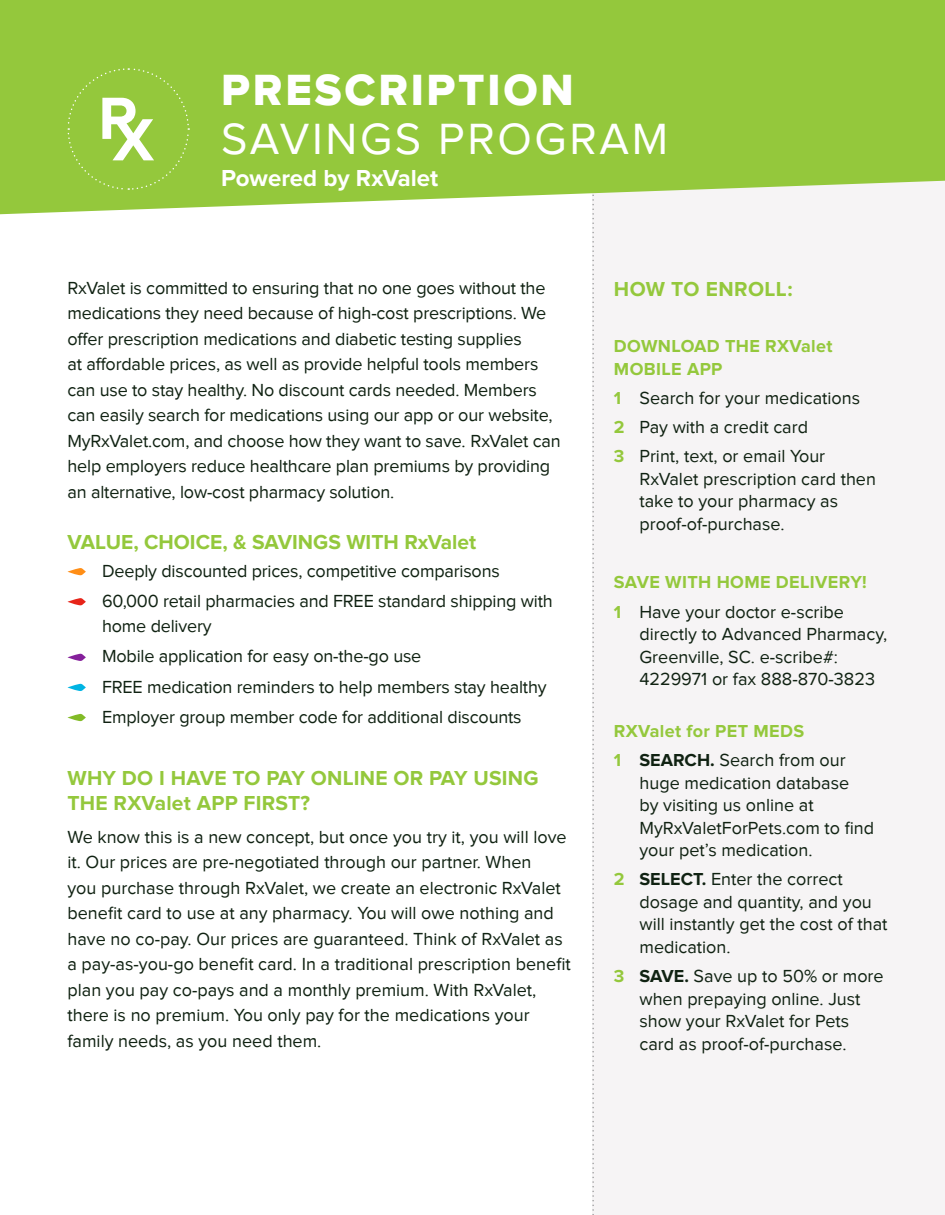
<style>
.page{position:relative;width:945px;height:1215px;background:#fff}
.page>*{position:absolute;margin:0;border:0;box-sizing:border-box;transform-origin:0 0}
.t1{font:45px "Proxima Nova";letter-spacing:.06em;color:#fff}
.t2{font:45px "Proxima Nova Extrabld";letter-spacing:.06em;color:#fff}
.t3{font:700 24px "Proxima Nova";color:#fff}
.t4{font:700 21px/25.5px "Proxima Nova";color:#94c83c}
.t5{font:700 21px "Proxima Nova";letter-spacing:.02em;color:#94c83c}
.t6{font:18px/25.5px "Proxima Nova";color:#102212}
.t7{font:700 18px/22.5px "Proxima Nova";letter-spacing:.02em;color:#94c83c}
.s1{font-weight:700;color:#94c83c}
.s2{font-weight:700}
</style>
<div class="page">
<div style="left:592px;top:70px;width:353px;height:1145px;background:#f6f4f5"></div>
<svg style="left:592px;top:214px;width:2px;height:1001px"></svg>
<svg style="left:0;top:0;width:945px;height:214px;background:#9ccc4b"></svg>
<svg style="left:67px;top:68px;width:123px;height:123px;background:#9fcd51"></svg>
<svg style="left:67px;top:568px;width:19px;height:7px"></svg>
<svg style="left:67px;top:598px;width:19px;height:7px"></svg>
<svg style="left:67px;top:654px;width:19px;height:7px"></svg>
<svg style="left:67px;top:684px;width:19px;height:7px"></svg>
<svg style="left:67px;top:714px;width:19px;height:7px"></svg>
<p class="t2" style="left:221px;top:64px;width:354px">PRESCRIPTION</p>
<p class="t1" style="left:221px;top:114px;width:448px">SAVINGS PROGRAM</p>
<p class="t3" style="left:221px;top:164px;width:218px">Powered by RxValet</p>
<p class="t6" style="left:68px;top:275px;width:495px">RxValet is committed to ensuring that no one goes without the medications they need because of high-cost prescriptions. We offer prescription medications and diabetic testing supplies<br>at affordable prices, as well as provide helpful tools members can use to stay healthy. No discount cards needed. Members can easily search for medications using our app or our website, MyRxValet.com, and choose how they want to save. RxValet can help employers reduce healthcare plan premiums by providing an alternative, low-cost pharmacy solution.</p>
<p class="t4" style="left:68px;top:530px;width:410px">VALUE, CHOICE, &amp; SAVINGS WITH RxValet</p>
<p class="t6" style="left:102px;top:558px;width:399px">Deeply discounted prices, competitive comparisons</p>
<p class="t6" style="left:102px;top:588px;width:452px">60,000 retail pharmacies and FREE standard shipping with home delivery</p>
<p class="t6" style="left:102px;top:643px;width:321px">Mobile application for easy on-the-go use</p>
<p class="t6" style="left:102px;top:674px;width:446px">FREE medication reminders to help members stay healthy</p>
<p class="t6" style="left:102px;top:704px;width:421px">Employer group member code for additional discounts</p>
<p class="t4" style="left:68px;top:766px;width:473px">WHY DO I HAVE TO PAY ONLINE OR PAY USING<br>THE RXValet APP FIRST?</p>
<p class="t6" style="left:68px;top:824px;width:505px">We know this is a new concept, but once you try it, you will love it. Our prices are pre-negotiated through our partner. When<br>you purchase through RxValet, we create an electronic RxValet benefit card to use at any pharmacy. You will owe nothing and have no co-pay. Our prices are guaranteed. Think of RxValet as a pay-as-you-go benefit card. In a traditional prescription benefit plan you pay co-pays and a monthly premium. With RxValet, there is no premium. You only pay for the medications your family needs, as you need them.</p>
<p class="t5" style="left:614px;top:277px;width:180px">HOW TO ENROLL:</p>
<p class="t7" style="left:614px;top:335px;width:220px">DOWNLOAD THE RXValet<br>MOBILE APP</p>
<p class="t6" style="left:614px;top:385px;width:248px"><span class="s1">1</span> Search for your medications</p>
<p class="t6" style="left:614px;top:414px;width:196px"><span class="s1">2</span> Pay with a credit card</p>
<p class="t6" style="left:639px;top:445px;width:238px;line-height:22.5px;text-indent:-26px"><span class="s1">3</span> Print, text, or email Your<br>RxValet prescription card then take to your pharmacy as proof-of-purchase.</p>
<p class="t7" style="left:614px;top:572px;width:254px">SAVE WITH HOME DELIVERY!</p>
<p class="t6" style="left:639px;top:600px;width:249px;line-height:22.5px;text-indent:-26px"><span class="s1">1</span> Have your doctor e-scribe directly to Advanced Pharmacy,<br>Greenville, SC. e-scribe#:<br>4229971 or fax 888-870-3823</p>
<p class="t7" style="left:614px;top:720px;width:192px">RXValet for PET MEDS</p>
<p class="t6" style="left:639px;top:749px;width:236px;line-height:22.5px;text-indent:-26px"><span class="s1">1</span> <span class="s2">SEARCH.</span> Search from our huge medication database<br>by visiting us online at<br>MyRxValetForPets.com to find your pet’s medication.</p>
<p class="t6" style="left:639px;top:868px;width:250px;line-height:22.5px;text-indent:-26px"><span class="s1">2</span> <span class="s2">SELECT.</span> Enter the correct dosage and quantity, and you will instantly get the cost of that medication.</p>
<p class="t6" style="left:639px;top:965px;width:246px;line-height:22.5px;text-indent:-26px"><span class="s1">3</span> <span class="s2">SAVE.</span> Save up to 50% or more when prepaying online. Just show your RxValet for Pets card as proof-of-purchase.</p>
</div>
